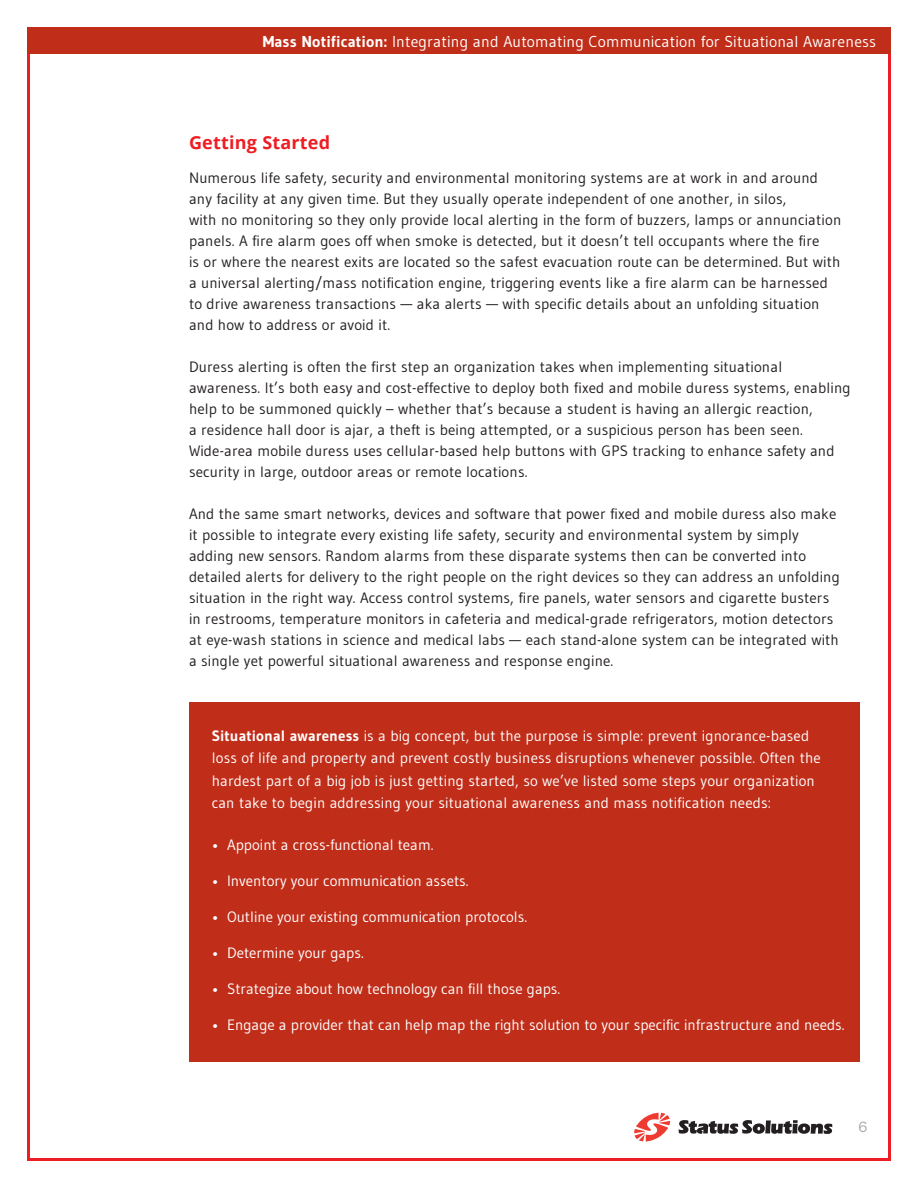
<style>
.page{position:relative;width:918px;height:1188px;background:#fff}
.page>*{position:absolute;margin:0;border:0;box-sizing:border-box;transform-origin:0 0}
.t1{font:700 18px "Open Sans";letter-spacing:.01em;color:#ee1d23}
.t2{font:15.75px "Gudea";letter-spacing:.01em;color:#fff}
.t3{font:15px/21px "Gudea";letter-spacing:.01em;color:#231f20}
.t4{font:15px/22.5px "Gudea";letter-spacing:.01em;color:#fff}
.t5{font:15px "Franklin Gothic";color:#a8a9ad}
.s1{font-weight:700}
</style>
<div class="page">
<div style="left:27px;top:27px;width:864px;height:27px;background:#c02d19"></div>
<svg style="left:679px;top:1120px;width:153px;height:14px"></svg>
<svg style="left:634px;top:1113px;width:36px;height:28px"></svg>
<div style="left:189px;top:702px;width:671px;height:360px;background:#c02d19"></div>
<p class="t2" style="left:263px;top:31px;width:615px"><span class="s1">Mass Notification:</span> Integrating and Automating Communication for Situational Awareness</p>
<p class="t1" style="left:189px;top:130px;width:143px">Getting Started</p>
<p class="t3" style="left:189px;top:167px;width:654px">Numerous life safety, security and environmental monitoring systems are at work in and around any facility at any given time. But they usually operate independent of one another, in silos,<br>with no monitoring so they only provide local alerting in the form of buzzers, lamps or annunciation panels. A fire alarm goes off when smoke is detected, but it doesn’t tell occupants where the fire<br>is or where the nearest exits are located so the safest evacuation route can be determined. But with a universal alerting/mass notification engine, triggering events like a fire alarm can be harnessed to drive awareness transactions — aka alerts — with specific details about an unfolding situation and how to address or avoid it.</p>
<p class="t3" style="left:189px;top:356px;width:663px">Duress alerting is often the first step an organization takes when implementing situational awareness. It’s both easy and cost-effective to deploy both fixed and mobile duress systems, enabling help to be summoned quickly – whether that’s because a student is having an allergic reaction,<br>a residence hall door is ajar, a theft is being attempted, or a suspicious person has been seen.<br>Wide-area mobile duress uses cellular-based help buttons with GPS tracking to enhance safety and security in large, outdoor areas or remote locations.</p>
<p class="t3" style="left:189px;top:503px;width:652px">And the same smart networks, devices and software that power fixed and mobile duress also make it possible to integrate every existing life safety, security and environmental system by simply adding new sensors. Random alarms from these disparate systems then can be converted into detailed alerts for delivery to the right people on the right devices so they can address an unfolding situation in the right way. Access control systems, fire panels, water sensors and cigarette busters in restrooms, temperature monitors in cafeteria and medical-grade refrigerators, motion detectors at eye-wash stations in science and medical labs — each stand-alone system can be integrated with a single yet powerful situational awareness and response engine.</p>
<p class="t4" style="left:212px;top:724px;width:611px"><span class="s1">Situational awareness</span> is a big concept, but the purpose is simple: prevent ignorance-based loss of life and property and prevent costly business disruptions whenever possible. Often the hardest part of a big job is just getting started, so we’ve listed some steps your organization can take to begin addressing your situational awareness and mass notification needs:</p>
<p class="t4" style="left:212px;top:833px;width:223px">• Appoint a cross-functional team.</p>
<p class="t4" style="left:212px;top:869px;width:258px">• Inventory your communication assets.</p>
<p class="t4" style="left:212px;top:905px;width:317px">• Outline your existing communication protocols.</p>
<p class="t4" style="left:212px;top:941px;width:154px">• Determine your gaps.</p>
<p class="t4" style="left:212px;top:977px;width:350px">• Strategize about how technology can fill those gaps.</p>
<p class="t4" style="left:212px;top:1013px;width:634px">• Engage a provider that can help map the right solution to your specific infrastructure and needs.</p>
<p class="t5" style="left:858px;top:1118px;width:10px">6</p>
</div>
